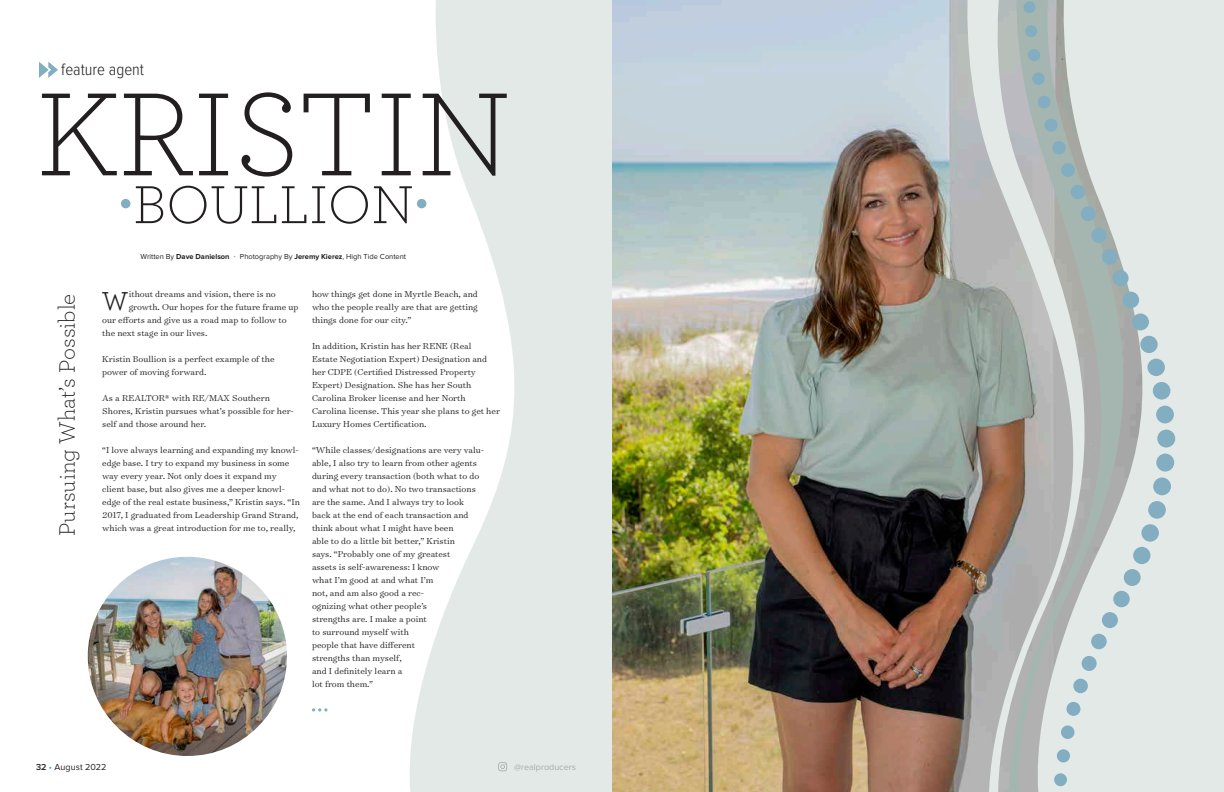
<style>
.page{position:relative;width:1224px;height:792px;background:#fff}
.page>*{position:absolute;margin:0;border:0;box-sizing:border-box;transform-origin:0 0}
.t1{font:300 124.2px "Archer Pro";color:#231f20}
.t2{font:300 56px "Archer Pro";color:#231f20}
.t3{font:27.2px "Archer Pro";color:#231f20}
.t4{font:300 23.4px "Archer Pro";color:#231f20}
.t5{font:300 17px "Proxima Nova Cond";color:#231f20}
.t6{font:300 9.8px/13px "Surveyor Text";color:#231f20}
.t7{font:9px "Proxima Nova";color:#bcbec0}
.t8{font:9px "Proxima Nova";letter-spacing:.01em;color:#231f20}
.t9{font:7.5px "Proxima Nova";color:#231f20}
.s1{font-weight:700}
.s2{font-family:"Surveyor Text";font-weight:300;color:#83adc0}
.s3{font-weight:600}
.s4{color:#19a8e0}
</style>
<div class="page">
<svg style="left:410px;top:0;width:202px;height:792px;fill:#e3e9e7"></svg>
<img style="left:612px;top:0;width:353px;height:792px">
<svg style="left:39px;top:62px;width:19px;height:16px"></svg>
<div style="left:1170px;top:0;width:54px;height:792px;background:#e3e9e7"></div>
<svg style="left:1121px;top:0;width:49px;height:792px;background:#dde3e1"></svg>
<svg style="left:965px;top:0;width:156px;height:792px;background:#babdb9"></svg>
<div style="left:1054px;top:773px;width:13px;height:13px;background:#83adc0;border-radius:50%"></div>
<div style="left:1057px;top:749px;width:13px;height:14px;background:#83adc0;border-radius:50%"></div>
<div style="left:1061px;top:725px;width:14px;height:14px;background:#83adc0;border-radius:50%"></div>
<div style="left:1066px;top:702px;width:15px;height:14px;background:#83adc0;border-radius:50%"></div>
<div style="left:1073px;top:679px;width:15px;height:14px;background:#83adc0;border-radius:50%"></div>
<div style="left:1082px;top:656px;width:15px;height:15px;background:#83adc0;border-radius:50%"></div>
<div style="left:1091px;top:634px;width:16px;height:15px;background:#83adc0;border-radius:50%"></div>
<div style="left:1102px;top:612px;width:16px;height:16px;background:#83adc0;border-radius:50%"></div>
<div style="left:1113px;top:591px;width:17px;height:16px;background:#83adc0;border-radius:50%"></div>
<div style="left:1124px;top:569px;width:17px;height:17px;background:#83adc0;border-radius:50%"></div>
<div style="left:1133px;top:547px;width:18px;height:17px;background:#83adc0;border-radius:50%"></div>
<div style="left:1141px;top:524px;width:18px;height:18px;background:#83adc0;border-radius:50%"></div>
<div style="left:1148px;top:501px;width:18px;height:18px;background:#83adc0;border-radius:50%"></div>
<div style="left:1153px;top:477px;width:18px;height:18px;background:#83adc0;border-radius:50%"></div>
<div style="left:1156px;top:454px;width:18px;height:18px;background:#83adc0;border-radius:50%"></div>
<div style="left:1157px;top:430px;width:18px;height:18px;background:#83adc0;border-radius:50%"></div>
<div style="left:1156px;top:406px;width:18px;height:18px;background:#83adc0;border-radius:50%"></div>
<div style="left:1153px;top:382px;width:18px;height:18px;background:#83adc0;border-radius:50%"></div>
<div style="left:1147px;top:359px;width:18px;height:17px;background:#83adc0;border-radius:50%"></div>
<div style="left:1140px;top:336px;width:18px;height:17px;background:#83adc0;border-radius:50%"></div>
<div style="left:1132px;top:313px;width:17px;height:18px;background:#83adc0;border-radius:50%"></div>
<div style="left:1122px;top:292px;width:17px;height:16px;background:#83adc0;border-radius:50%"></div>
<div style="left:1112px;top:270px;width:17px;height:16px;background:#83adc0;border-radius:50%"></div>
<div style="left:1102px;top:249px;width:16px;height:16px;background:#83adc0;border-radius:50%"></div>
<div style="left:1091px;top:228px;width:16px;height:15px;background:#83adc0;border-radius:50%"></div>
<div style="left:1081px;top:206px;width:15px;height:15px;background:#83adc0;border-radius:50%"></div>
<div style="left:1071px;top:185px;width:14px;height:14px;background:#83adc0;border-radius:50%"></div>
<div style="left:1061px;top:163px;width:14px;height:14px;background:#83adc0;border-radius:50%"></div>
<div style="left:1052px;top:141px;width:14px;height:14px;background:#83adc0;border-radius:50%"></div>
<div style="left:1044px;top:119px;width:14px;height:13px;background:#83adc0;border-radius:50%"></div>
<div style="left:1038px;top:96px;width:13px;height:13px;background:#83adc0;border-radius:50%"></div>
<div style="left:1032px;top:72px;width:13px;height:13px;background:#83adc0;border-radius:50%"></div>
<div style="left:1028px;top:49px;width:12px;height:12px;background:#83adc0;border-radius:50%"></div>
<div style="left:1025px;top:25px;width:12px;height:12px;background:#83adc0;border-radius:50%"></div>
<div style="left:1024px;top:1px;width:12px;height:12px;background:#83adc0;border-radius:50%"></div>
<div style="left:121px;top:199px;width:9px;height:9px;background:#83adc0;border-radius:50%"></div>
<div style="left:417px;top:199px;width:9px;height:9px;background:#83adc0;border-radius:50%"></div>
<img style="left:88px;top:557px;width:199px;height:199px;border-radius:100px">
<svg style="left:312px;top:708px;width:15px;height:4px"></svg>
<h3 class="t5" style="left:61px;top:62px;width:84px">feature agent</h3>
<h1 class="t1" style="left:36px;top:53px;width:476px">KRISTIN</h1>
<h2 class="t2" style="left:133px;top:168px;width:282px">BOULLION</h2>
<h3 class="t4" style="left:52px;top:536px;width:244px;rotate:-90deg">Pursuing What’s Possible</h3>
<p class="t9" style="left:141px;top:252px;width:267px">Written By <span class="s1">Dave Danielson</span> <span class="s2">•</span> Photography By <span class="s1">Jeremy Kierez</span>, High Tide Content</p>
<h3 class="t3" style="left:102px;top:282px;width:28px">W</h3>
<p class="t6" style="left:129px;top:287px;width:149px">ithout dreams and vision, there is no</p>
<p class="t6" style="left:129px;top:300px;width:171px">growth. Our hopes for the future frame up</p>
<p class="t6" style="left:102px;top:313px;width:186px">our efforts and give us a road map to follow to</p>
<p class="t6" style="left:102px;top:326px;width:107px">the next stage in our lives.</p>
<p class="t6" style="left:102px;top:352px;width:174px">Kristin Boullion is a perfect example of the power of moving forward.</p>
<p class="t6" style="left:102px;top:391px;width:193px">As a REALTOR® with RE/MAX Southern<br>Shores, Kristin pursues what’s possible for her&shy;self and those around her.</p>
<p class="t6" style="left:102px;top:443px;width:199px">“I love always learning and expanding my knowl&shy;edge base. I try to expand my business in some way every year. Not only does it expand my client base, but also gives me a deeper knowl&shy;edge of the real estate business,” Kristin says. “In 2017, I graduated from Leadership Grand Strand, which was a great introduction for me to, really,</p>
<p class="t6" style="left:312px;top:287px;width:167px;text-align:justify">how things get done in Myrtle Beach, and who the people really are that are getting things done for our city.”</p>
<p class="t6" style="left:312px;top:339px;width:189px">In addition, Kristin has her RENE (Real<br>Estate Negotiation Expert) Designation and her CDPE (Certified Distressed Property Expert) Designation. She has her South Carolina Broker license and her North Carolina license. This year she plans to get her Luxury Homes Certification.</p>
<p class="t6" style="left:312px;top:443px;width:174px">“While classes/designations are very valu&shy;able, I also try to learn from other agents during every transaction (both what to do and what not to do). No two transactions are the same. And I always try to look back at the end of each transaction and think about what I might have been<br>able to do a little bit better,” Kristin<br>says. “Probably one of my greatest<br>assets is self-awareness: I know<br>what I’m good at and what I’m<br>not, and am also good a rec-<br>ognizing what other people’s<br>strengths are. I make a point<br>to surround myself with<br>people that have different<br>strengths than myself,<br>and I definitely learn a<br>lot from them.”</p>
<p class="t8" style="left:36px;top:762px;width:72px"><span class="s3">32</span> <span class="s4">•</span> August 2022</p>
<p class="t7" style="left:514px;top:762px;width:63px">@realproducers</p>
</div>
